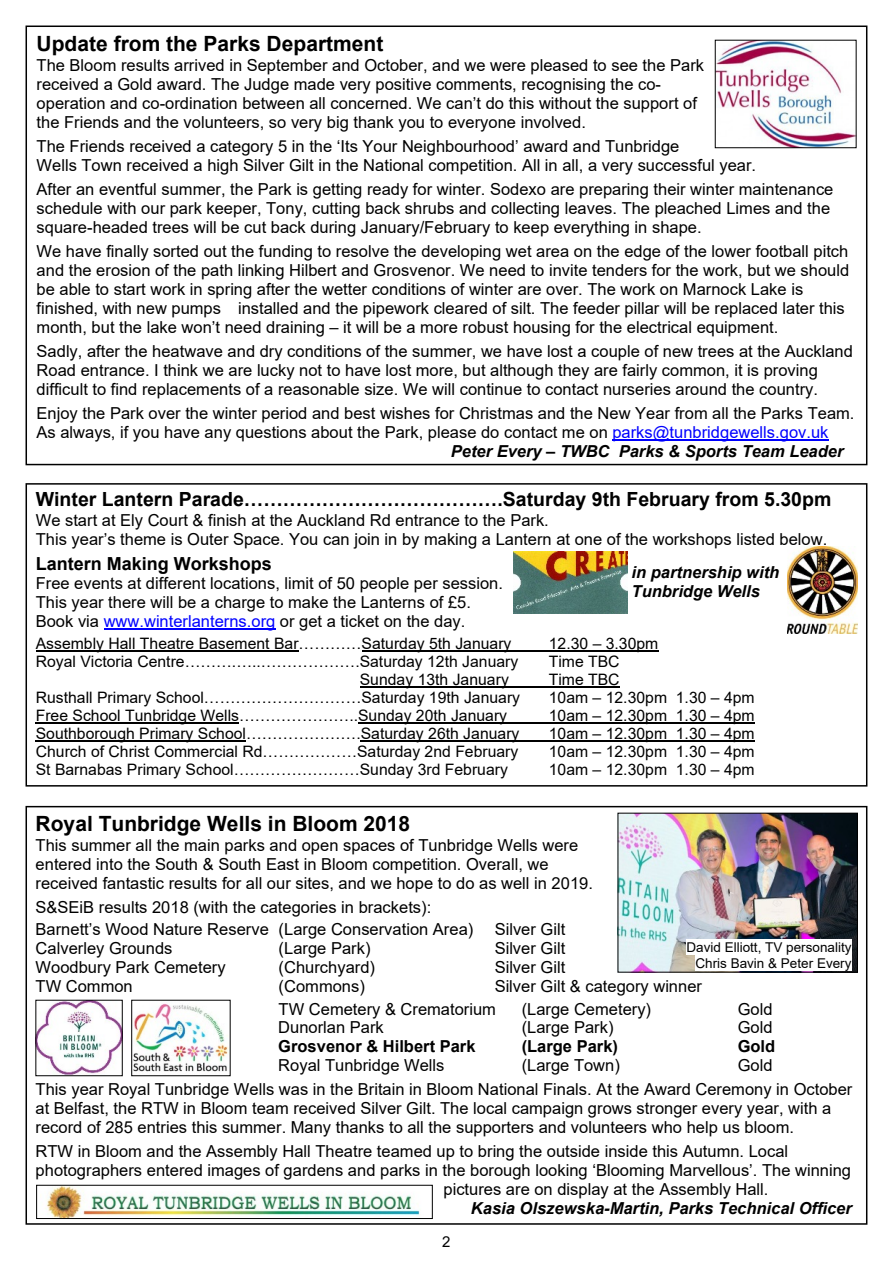
<style>
.page{position:relative;width:893px;height:1263px;background:#fff}
.page>*{position:absolute;margin:0;border:0;box-sizing:border-box;transform-origin:0 0}
.t1{font:700 21px "Arial";color:#000}
.t2{font:700 19.5px "Arial";color:#000}
.t3{font:700 18px "Arial";color:#000}
.t4{font:16.5px/18.9px "Arial";color:#000}
.t5{font:italic 700 16.5px/18.9px "Arial";color:#000}
.t6{font:700 16.5px "Arial";color:#000}
.t7{font:15.75px "Arial";color:#000}
.t8{font:15px "Arial";color:#000}
.t9{font:13.5px/15.5px "Arial";color:#000;text-align:right}
.s1{color:#00f}
</style>
<div class="page">
<div style="left:26px;top:483px;width:841px;height:303px;background:#fff;border:2px solid #000"></div>
<div style="left:26px;top:26px;width:841px;height:439px;background:#fff;border:2px solid #000"></div>
<hr style="left:612px;top:439px;width:216px;height:1px;background:#00f">
<div style="left:26px;top:806px;width:841px;height:419px;background:#fff;border:2px solid #000"></div>
<img style="left:717px;top:42px;width:137px;height:104px">
<img style="left:47px;top:1187px;width:373px;height:30px">
<div style="left:36px;top:1185px;width:397px;height:34px;border:1px solid #000"></div>
<img style="left:620px;top:815px;width:236px;height:155px">
<div style="left:618px;top:813px;width:240px;height:159px;border:1px solid #000"></div>
<div style="left:686px;top:939px;width:166px;height:16px;background:#fff"></div>
<svg style="left:852px;top:939px;width:1px;height:16px"></svg>
<div style="left:695px;top:955px;width:157px;height:15px;background:#fff"></div>
<img style="left:38px;top:1002px;width:82px;height:72px">
<img style="left:133px;top:1003px;width:95px;height:69px">
<hr style="left:104px;top:628px;width:171px;height:2px;background:#00f">
<hr style="left:36px;top:650px;width:263px;height:1px;background:#000">
<hr style="left:362px;top:650px;width:296px;height:1px;background:#000">
<hr style="left:360px;top:686px;width:260px;height:1px;background:#000">
<hr style="left:36px;top:722px;width:203px;height:1px;background:#000">
<hr style="left:358px;top:722px;width:397px;height:1px;background:#000">
<hr style="left:36px;top:740px;width:210px;height:1px;background:#000">
<hr style="left:361px;top:740px;width:394px;height:1px;background:#000">
<img style="left:513px;top:551px;width:114px;height:63px">
<img style="left:788px;top:547px;width:70px;height:87px">
<p class="t1" style="left:37px;top:36px;width:348px">Update from the Parks Department</p>
<p class="t4" style="left:37px;top:58px;width:669px">The Bloom results arrived in September and October, and we were pleased to see the Park received a Gold award. The Judge made very positive comments, recognising the co&shy;operation and co-ordination between all concerned. We can’t do this without the support of the Friends and the volunteers, so very big thank you to everyone involved.</p>
<p class="t4" style="left:37px;top:138px;width:721px">The Friends received a category 5 in the ‘Its Your Neighbourhood’ award and Tunbridge<br>Wells Town received a high Silver Gilt in the National competition. All in all, a very successful year.</p>
<p class="t4" style="left:37px;top:181px;width:798px">After an eventful summer, the Park is getting ready for winter. Sodexo are preparing their winter maintenance schedule with our park keeper, Tony, cutting back shrubs and collecting leaves. The pleached Limes and the square-headed trees will be cut back during January/February to keep everything in shape.</p>
<p class="t4" style="left:37px;top:243px;width:814px">We have finally sorted out the funding to resolve the developing wet area on the edge of the lower football pitch and the erosion of the path linking Hilbert and Grosvenor. We need to invite tenders for the work, but we should be able to start work in spring after the wetter conditions of winter are over. The work on Marnock Lake is finished, with new pumps installed and the pipework cleared of silt. The feeder pillar will be replaced later this month, but the lake won’t need draining – it will be a more robust housing for the electrical equipment.</p>
<p class="t4" style="left:37px;top:343px;width:818px">Sadly, after the heatwave and dry conditions of the summer, we have lost a couple of new trees at the Auckland<br>Road entrance. I think we are lucky not to have lost more, but although they are fairly common, it is proving difficult to find replacements of a reasonable size. We will continue to contact nurseries around the country.</p>
<p class="t4" style="left:37px;top:405px;width:819px">Enjoy the Park over the winter period and best wishes for Christmas and the New Year from all the Parks Team.</p>
<p class="t4" style="left:37px;top:424px;width:793px">As always, if you have any questions about the Park, please do contact me on <span class="s1">parks@tunbridgewells.gov.uk</span></p>
<p class="t5" style="left:451px;top:443px;width:394px">Peter Every – TWBC Parks &amp; Sports Team Leader</p>
<p class="t2" style="left:36px;top:492px;width:797px">Winter Lantern Parade………………………………….Saturday 9th February from 5.30pm</p>
<p class="t4" style="left:36px;top:512px;width:793px">We start at Ely Court &amp; finish at the Auckland Rd entrance to the Park.<br>This year’s theme is Outer Space. You can join in by making a Lantern at one of the workshops listed below.</p>
<p class="t3" style="left:36px;top:557px;width:238px">Lantern Making Workshops</p>
<p class="t4" style="left:36px;top:576px;width:469px">Free events at different locations, limit of 50 people per session.<br>This year there will be a charge to make the Lanterns of £5.<br>Book via <span class="s1">www.winterlanterns.org</span> or get a ticket on the day.</p>
<p class="t7" style="left:36px;top:637px;width:477px">Assembly Hall Theatre Basement Bar…………Saturday 5th January</p>
<p class="t7" style="left:549px;top:637px;width:111px">12.30 – 3.30pm</p>
<p class="t7" style="left:36px;top:655px;width:484px">Royal Victoria Centre……….…..……………….Saturday 12th January</p>
<p class="t7" style="left:549px;top:655px;width:72px">Time TBC</p>
<p class="t7" style="left:360px;top:674px;width:151px">Sunday 13th January</p>
<p class="t7" style="left:549px;top:674px;width:72px">Time TBC</p>
<p class="t7" style="left:36px;top:692px;width:486px">Rusthall Primary School…………………………Saturday 19th January</p>
<p class="t7" style="left:549px;top:692px;width:207px">10am – 12.30pm 1.30 – 4pm</p>
<p class="t7" style="left:36px;top:710px;width:473px">Free School Tunbridge Wells…………………..Sunday 20th January</p>
<p class="t7" style="left:549px;top:710px;width:207px">10am – 12.30pm 1.30 – 4pm</p>
<p class="t7" style="left:36px;top:728px;width:485px">Southborough Primary School………………….Saturday 26th January</p>
<p class="t7" style="left:549px;top:728px;width:207px">10am – 12.30pm 1.30 – 4pm</p>
<p class="t7" style="left:36px;top:746px;width:484px">Church of Christ Commercial Rd………………Saturday 2nd February</p>
<p class="t7" style="left:549px;top:746px;width:207px">10am – 12.30pm 1.30 – 4pm</p>
<p class="t7" style="left:36px;top:764px;width:474px">St Barnabas Primary School……………………Sunday 3rd February</p>
<p class="t7" style="left:549px;top:764px;width:207px">10am – 12.30pm 1.30 – 4pm</p>
<p class="t5" style="left:632px;top:564px;width:149px">in partnership with<br>Tunbridge Wells</p>
<p class="t1" style="left:36px;top:816px;width:376px">Royal Tunbridge Wells in Bloom 2018</p>
<p class="t4" style="left:36px;top:837px;width:559px">This summer all the main parks and open spaces of Tunbridge Wells were entered into the South &amp; South East in Bloom competition. Overall, we received fantastic results for all our sites, and we hope to do as well in 2019.</p>
<p class="t4" style="left:36px;top:897px;width:439px;line-height:22.4px">S&amp;SEiB results 2018 (with the categories in brackets):<br>Barnett’s Wood Nature Reserve (Large Conservation Area)</p>
<p class="t4" style="left:495px;top:922px;width:72px">Silver Gilt</p>
<p class="t4" style="left:36px;top:940px;width:138px">Calverley Grounds</p>
<p class="t4" style="left:279px;top:940px;width:93px">(Large Park)</p>
<p class="t4" style="left:495px;top:940px;width:72px">Silver Gilt</p>
<p class="t4" style="left:36px;top:959px;width:192px">Woodbury Park Cemetery</p>
<p class="t4" style="left:279px;top:959px;width:98px">(Churchyard)</p>
<p class="t4" style="left:495px;top:959px;width:72px">Silver Gilt</p>
<p class="t4" style="left:36px;top:978px;width:99px">TW Common</p>
<p class="t4" style="left:279px;top:978px;width:88px">(Commons)</p>
<p class="t9" style="left:686px;top:941px;width:167px">David Elliott, TV personality<br>Chris Bavin &amp; Peter Every</p>
<p class="t4" style="left:279px;top:977px;width:425px;line-height:22.4px;text-indent:216px">Silver Gilt &amp; category winner<br>TW Cemetery &amp; Crematorium</p>
<p class="t4" style="left:522px;top:1001px;width:131px">(Large Cemetery)</p>
<p class="t4" style="left:738px;top:1001px;width:36px">Gold</p>
<p class="t4" style="left:278px;top:1020px;width:107px">Dunorlan Park</p>
<p class="t4" style="left:522px;top:1020px;width:93px">(Large Park)</p>
<p class="t4" style="left:738px;top:1020px;width:36px">Gold</p>
<p class="t6" style="left:278px;top:1040px;width:199px">Grosvenor &amp; Hilbert Park</p>
<p class="t6" style="left:522px;top:1040px;width:98px">(Large Park)</p>
<p class="t6" style="left:738px;top:1040px;width:39px">Gold</p>
<p class="t4" style="left:278px;top:1057px;width:168px">Royal Tunbridge Wells</p>
<p class="t4" style="left:522px;top:1057px;width:100px">(Large Town)</p>
<p class="t4" style="left:36px;top:1055px;width:818px;line-height:24.2px;text-indent:702px">Gold<br>This year Royal Tunbridge Wells was in the Britain in Bloom National Finals. At the Award Ceremony in October</p>
<p class="t4" style="left:36px;top:1100px;width:797px">at Belfast, the RTW in Bloom team received Silver Gilt. The local campaign grows stronger every year, with a record of 285 entries this summer. Many thanks to all the supporters and volunteers who help us bloom.</p>
<p class="t4" style="left:36px;top:1143px;width:754px">RTW in Bloom and the Assembly Hall Theatre teamed up to bring the outside inside this Autumn. Local</p>
<p class="t4" style="left:36px;top:1162px;width:817px">photographers entered images of gardens and parks in the borough looking ‘Blooming Marvellous’. The winning</p>
<p class="t4" style="left:443px;top:1181px;width:326px">pictures are on display at the Assembly Hall.</p>
<p class="t5" style="left:471px;top:1200px;width:382px">Kasia Olszewska-Martin, Parks Technical Officer</p>
<p class="t8" style="left:442px;top:1236px;width:10px">2</p>
</div>
